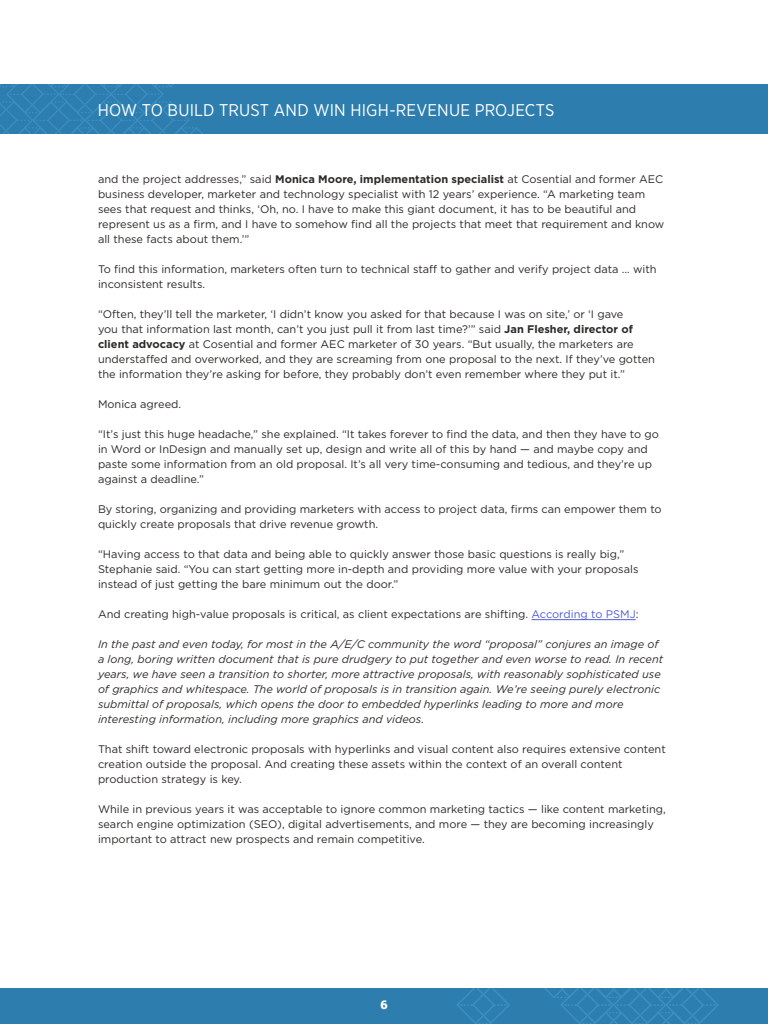
<style>
.page{position:relative;width:768px;height:1024px;background:#fff}
.page>*{position:absolute;margin:0;border:0;box-sizing:border-box;transform-origin:0 0}
.t1{font:17px "Gotham Narrow";letter-spacing:.005em;color:#fff}
.t2{font:800 12.5px "Fira Sans";color:#fff}
.t3{font:11px/15px "Gotham";color:#2c2a27}
.t4{font:italic 11px/15px "Gotham";color:#2c2a27}
.s1{font-weight:700}
.s2{color:#4f5cd6}
</style>
<div class="page">
<div style="left:0;top:84px;width:768px;height:50px;background:#2d7dae"></div>
<svg style="left:0;top:84px;width:203px;height:50px"></svg>
<div style="left:0;top:989px;width:768px;height:35px;background:#2d7dae"></div>
<svg style="left:457px;top:989px;width:53px;height:35px"></svg>
<svg style="left:545px;top:989px;width:174px;height:35px"></svg>
<hr style="left:532px;top:619px;width:104px;height:1px;background:#4f5cd6">
<h1 class="t1" style="left:98px;top:99px;width:458px">HOW TO BUILD TRUST AND WIN HIGH-REVENUE PROJECTS</h1>
<p class="t3" style="left:98px;top:172px;width:568px">and the project addresses,” said <span class="s1">Monica Moore, implementation specialist</span> at Cosential and former AEC business developer, marketer and technology specialist with 12 years’ experience. “A marketing team sees that request and thinks, ‘Oh, no. I have to make this giant document, it has to be beautiful and represent us as a firm, and I have to somehow find all the projects that meet that requirement and know all these facts about them.’”</p>
<p class="t3" style="left:98px;top:262px;width:560px">To find this information, marketers often turn to technical staff to gather and verify project data … with inconsistent results.</p>
<p class="t3" style="left:98px;top:307px;width:559px">“Often, they’ll tell the marketer, ‘I didn’t know you asked for that because I was on site,’ or ‘I gave<br>you that information last month, can’t you just pull it from last time?’” said <span class="s1">Jan Flesher, director of client advocacy</span> at Cosential and former AEC marketer of 30 years. “But usually, the marketers are understaffed and overworked, and they are screaming from one proposal to the next. If they’ve gotten the information they’re asking for before, they probably don’t even remember where they put it.”</p>
<p class="t3" style="left:98px;top:397px;width:85px">Monica agreed.</p>
<p class="t3" style="left:98px;top:427px;width:563px">“It’s just this huge headache,” she explained. “It takes forever to find the data, and then they have to go in Word or InDesign and manually set up, design and write all of this by hand — and maybe copy and paste some information from an old proposal. It’s all very time-consuming and tedious, and they’re up against a deadline.”</p>
<p class="t3" style="left:98px;top:502px;width:565px">By storing, organizing and providing marketers with access to project data, firms can empower them to quickly create proposals that drive revenue growth.</p>
<p class="t3" style="left:98px;top:547px;width:542px">“Having access to that data and being able to quickly answer those basic questions is really big,”<br>Stephanie said. “You can start getting more in-depth and providing more value with your proposals instead of just getting the bare minimum out the door.”</p>
<p class="t3" style="left:98px;top:607px;width:542px">And creating high-value proposals is critical, as client expectations are shifting. <span class="s2">According to PSMJ</span>:</p>
<p class="t4" style="left:98px;top:637px;width:567px">In the past and even today, for most in the A/E/C community the word “proposal” conjures an image of a long, boring written document that is pure drudgery to put together and even worse to read. In recent years, we have seen a transition to shorter, more attractive proposals, with reasonably sophisticated use of graphics and whitespace. The world of proposals is in transition again. We’re seeing purely electronic submittal of proposals, which opens the door to embedded hyperlinks leading to more and more interesting information, including more graphics and videos.</p>
<p class="t3" style="left:98px;top:742px;width:569px">That shift toward electronic proposals with hyperlinks and visual content also requires extensive content creation outside the proposal. And creating these assets within the context of an overall content production strategy is key.</p>
<p class="t3" style="left:98px;top:802px;width:569px">While in previous years it was acceptable to ignore common marketing tactics — like content marketing, search engine optimization (SEO), digital advertisements, and more — they are becoming increasingly important to attract new prospects and remain competitive.</p>
<p class="t2" style="left:380px;top:993px;width:9px">6</p>
</div>
